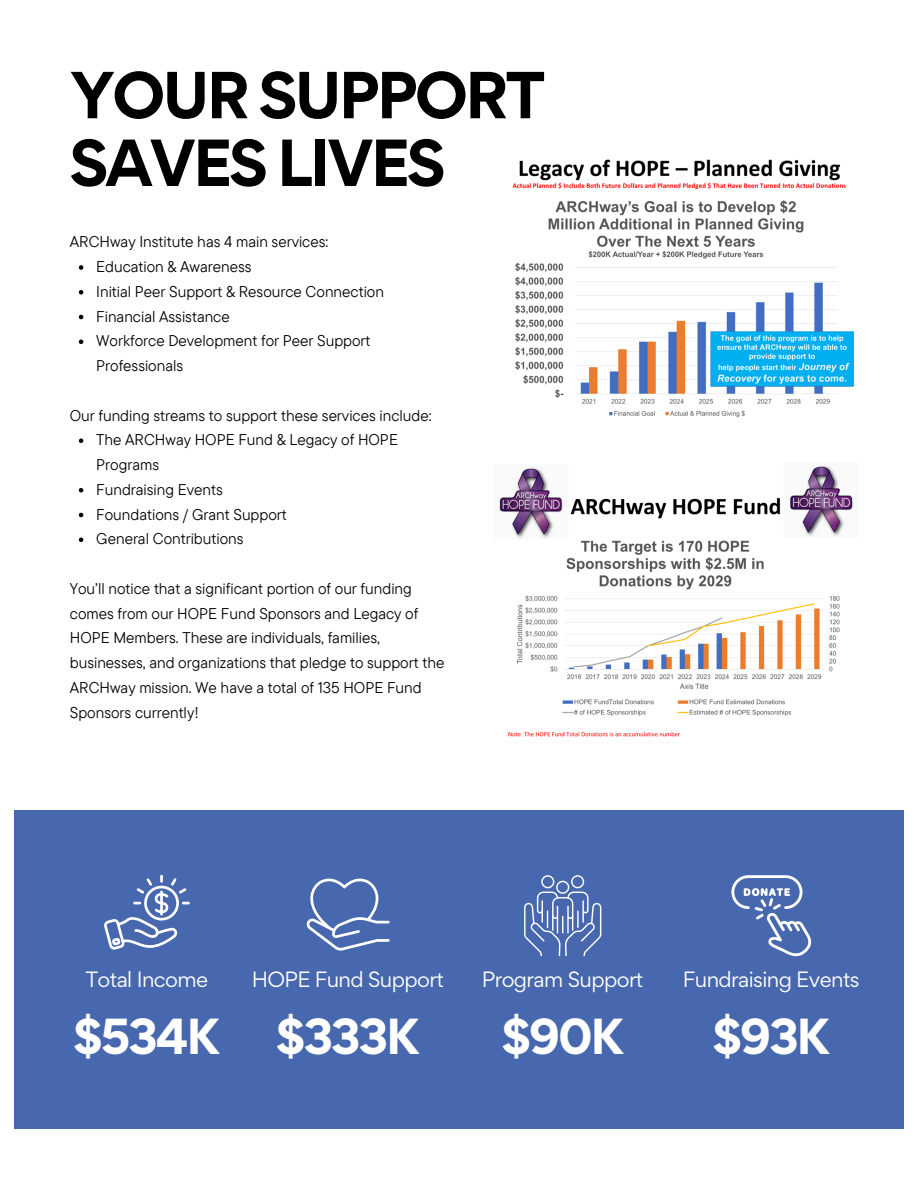
<style>
.page{position:relative;width:918px;height:1188px;background:#fff}
.page>*{position:absolute;margin:0;border:0;box-sizing:border-box;transform-origin:0 0}
.t1{font:700 59.25px/67.8px "Gordita";letter-spacing:-.05em;color:#000}
.t2{font:700 45.15px "Gordita";letter-spacing:-.05em;color:#fff}
.t3{font:19.8px "Gordita";letter-spacing:-.03em;color:#fff}
.t4{font:15.45px/24.8px "TT Commons Pro";color:#000}
</style>
<div class="page">
<div style="left:14px;top:810px;width:890px;height:318px;background:#4768ae"></div>
<svg style="left:104px;top:875px;width:86px;height:75px"></svg>
<svg style="left:306px;top:878px;width:84px;height:73px"></svg>
<svg style="left:524px;top:875px;width:77px;height:81px"></svg>
<svg style="left:731px;top:875px;width:80px;height:81px"></svg>
<img style="left:499px;top:465px;width:355px;height:272px">
<img style="left:512px;top:159px;width:342px;height:259px">
<svg style="left:79px;top:265px;width:4px;height:5px"></svg>
<svg style="left:79px;top:290px;width:4px;height:5px"></svg>
<svg style="left:79px;top:315px;width:4px;height:4px"></svg>
<svg style="left:79px;top:340px;width:4px;height:4px"></svg>
<svg style="left:79px;top:439px;width:4px;height:4px"></svg>
<svg style="left:79px;top:488px;width:4px;height:5px"></svg>
<svg style="left:79px;top:513px;width:4px;height:4px"></svg>
<svg style="left:79px;top:538px;width:4px;height:4px"></svg>
<h1 class="t1" style="left:70px;top:61px;width:477px">YOUR SUPPORT<br>SAVES LIVES</h1>
<p class="t4" style="left:70px;top:229px;width:260px">ARCHway Institute has 4 main services:</p>
<p class="t4" style="left:96px;top:254px;width:157px">Education &amp; Awareness</p>
<p class="t4" style="left:96px;top:279px;width:289px">Initial Peer Support &amp; Resource Connection</p>
<p class="t4" style="left:96px;top:303px;width:135px">Financial Assistance</p>
<p class="t4" style="left:96px;top:328px;width:276px">Workforce Development for Peer Support<br>Professionals</p>
<p class="t4" style="left:70px;top:402px;width:363px">Our funding streams to support these services include:</p>
<p class="t4" style="left:96px;top:427px;width:303px">The ARCHway HOPE Fund &amp; Legacy of HOPE<br>Programs</p>
<p class="t4" style="left:96px;top:477px;width:128px">Fundraising Events</p>
<p class="t4" style="left:96px;top:501px;width:192px">Foundations / Grant Support</p>
<p class="t4" style="left:96px;top:526px;width:149px">General Contributions</p>
<p class="t4" style="left:70px;top:576px;width:376px">You’ll notice that a significant portion of our funding comes from our HOPE Fund Sponsors and Legacy of HOPE Members. These are individuals, families, businesses, and organizations that pledge to support the ARCHway mission. We have a total of 135 HOPE Fund Sponsors currently!</p>
<p class="t3" style="left:85px;top:966px;width:124px">Total Income</p>
<p class="t3" style="left:252px;top:966px;width:194px">HOPE Fund Support</p>
<p class="t3" style="left:482px;top:966px;width:163px">Program Support</p>
<p class="t2" style="left:74px;top:1006px;width:148px">$534K</p>
<p class="t2" style="left:276px;top:1006px;width:145px">$333K</p>
<p class="t2" style="left:502px;top:1006px;width:123px">$90K</p>
<h3 class="t3" style="left:683px;top:966px;width:178px">Fundraising Events</h3>
<h3 class="t2" style="left:713px;top:1006px;width:119px">$93K</h3>
</div>
